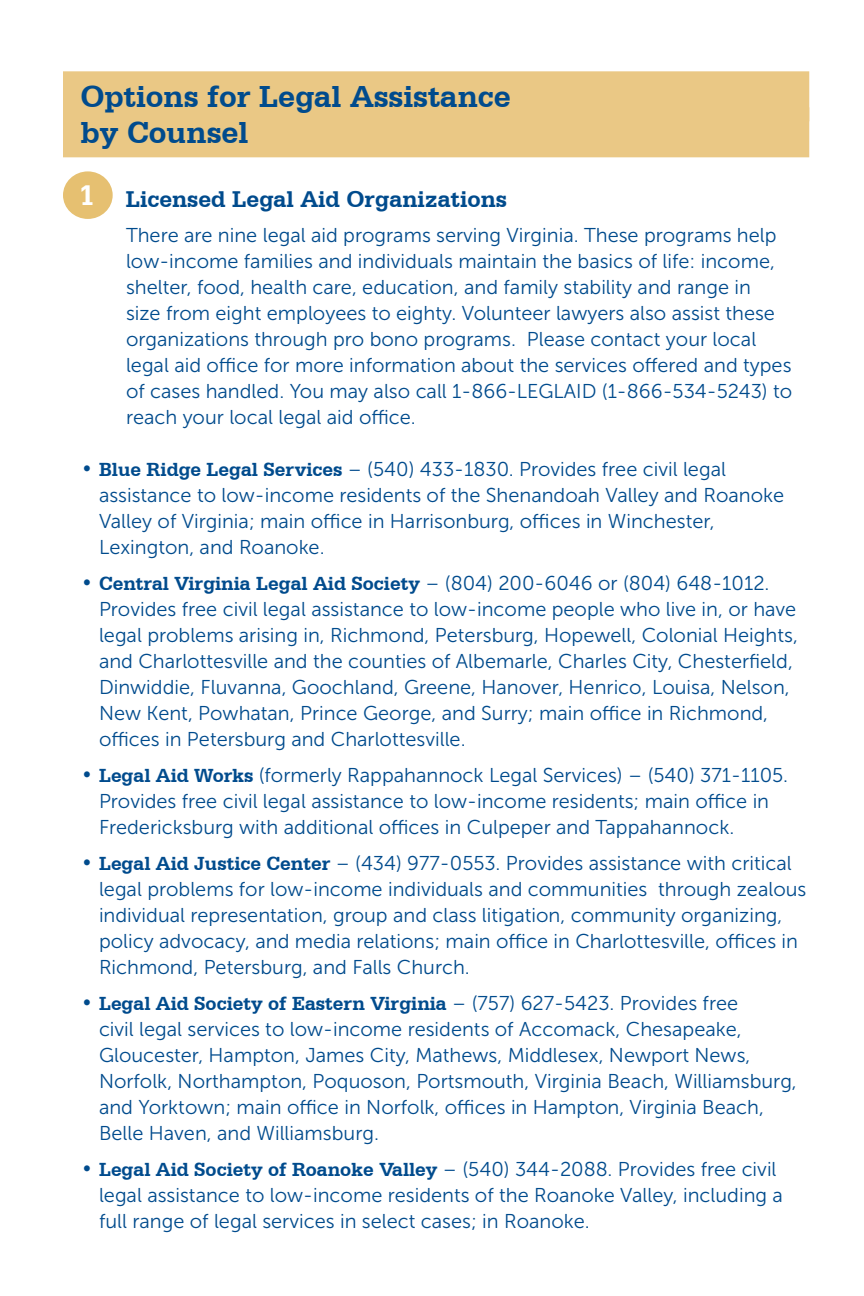
<style>
.page{position:relative;width:864px;height:1296px;background:#fff}
.page>*{position:absolute;margin:0;border:0;box-sizing:border-box;transform-origin:0 0}
.headline_1{font:700 32px "Serifa BT";color:#004b8d}
.t1{font:700 30px "Serifa BT";color:#fff}
.number_list_1{font:700 24px "Serifa BT";color:#004b8d}
.indent_paragraph_1{font:20px/26px "Museo Sans 300";color:#004b8d}
.s1{font-family:"Serifa BT";font-weight:700}
</style>
<div class="page">
<div style="left:63px;top:71px;width:746px;height:50px;background:#eac885"></div>
<div style="left:63px;top:107px;width:746px;height:50px;background:#eac885"></div>
<div style="left:63px;top:171px;width:50px;height:48px;background:#e6c071;border-radius:50%"></div>
<p class="headline_1" style="left:80px;top:77px;width:432px">Options for Legal Assistance</p>
<p class="headline_1" style="left:80px;top:113px;width:169px">by Counsel</p>
<p class="t1" style="left:79px;top:177px;width:18px">1</p>
<p class="number_list_1" style="left:126px;top:184px;width:383px">Licensed Legal Aid Organizations</p>
<p class="indent_paragraph_1" style="left:126px;top:222px;width:668px">There are nine legal aid programs serving Virginia. These programs help low-income families and individuals maintain the basics of life: income, shelter, food, health care, education, and family stability and range in<br>size from eight employees to eighty. Volunteer lawyers also assist these organizations through pro bono programs. Please contact your local legal aid office for more information about the services offered and types of cases handled. You may also call 1-866-LEGLAID (1-866-534-5243) to reach your local legal aid office.</p>
<p class="indent_paragraph_1" style="left:99px;top:456px;width:687px;text-indent:-18px"><span class="s1">• Blue Ridge Legal Services</span> – (540) 433-1830. Provides free civil legal assistance to low-income residents of the Shenandoah Valley and Roanoke Valley of Virginia; main office in Harrisonburg, offices in Winchester, Lexington, and Roanoke.</p>
<p class="indent_paragraph_1" style="left:99px;top:570px;width:700px;text-indent:-18px"><span class="s1">• Central Virginia Legal Aid Society</span> – (804) 200-6046 or (804) 648-1012.<br>Provides free civil legal assistance to low-income people who live in, or have legal problems arising in, Richmond, Petersburg, Hopewell, Colonial Heights, and Charlottesville and the counties of Albemarle, Charles City, Chesterfield, Dinwiddie, Fluvanna, Goochland, Greene, Hanover, Henrico, Louisa, Nelson, New Kent, Powhatan, Prince George, and Surry; main office in Richmond, offices in Petersburg and Charlottesville.</p>
<p class="indent_paragraph_1" style="left:99px;top:762px;width:691px;text-indent:-18px"><span class="s1">• Legal Aid Works</span> (formerly Rappahannock Legal Services) – (540) 371-1105.<br>Provides free civil legal assistance to low-income residents; main office in<br>Fredericksburg with additional offices in Culpeper and Tappahannock.</p>
<p class="indent_paragraph_1" style="left:99px;top:850px;width:709px;text-indent:-18px"><span class="s1">• Legal Aid Justice Center</span> – (434) 977-0553. Provides assistance with critical legal problems for low-income individuals and communities through zealous individual representation, group and class litigation, community organizing, policy advocacy, and media relations; main office in Charlottesville, offices in Richmond, Petersburg, and Falls Church.</p>
<p class="indent_paragraph_1" style="left:99px;top:991px;width:699px;text-indent:-18px"><span class="s1">• Legal Aid Society of Eastern Virginia</span> – (757) 627-5423. Provides free<br>civil legal services to low-income residents of Accomack, Chesapeake, Gloucester, Hampton, James City, Mathews, Middlesex, Newport News, Norfolk, Northampton, Poquoson, Portsmouth, Virginia Beach, Williamsburg, and Yorktown; main office in Norfolk, offices in Hampton, Virginia Beach, Belle Haven, and Williamsburg.</p>
<p class="indent_paragraph_1" style="left:99px;top:1157px;width:686px;text-indent:-18px"><span class="s1">• Legal Aid Society of Roanoke Valley</span> – (540) 344-2088. Provides free civil legal assistance to low-income residents of the Roanoke Valley, including a full range of legal services in select cases; in Roanoke.</p>
</div>
